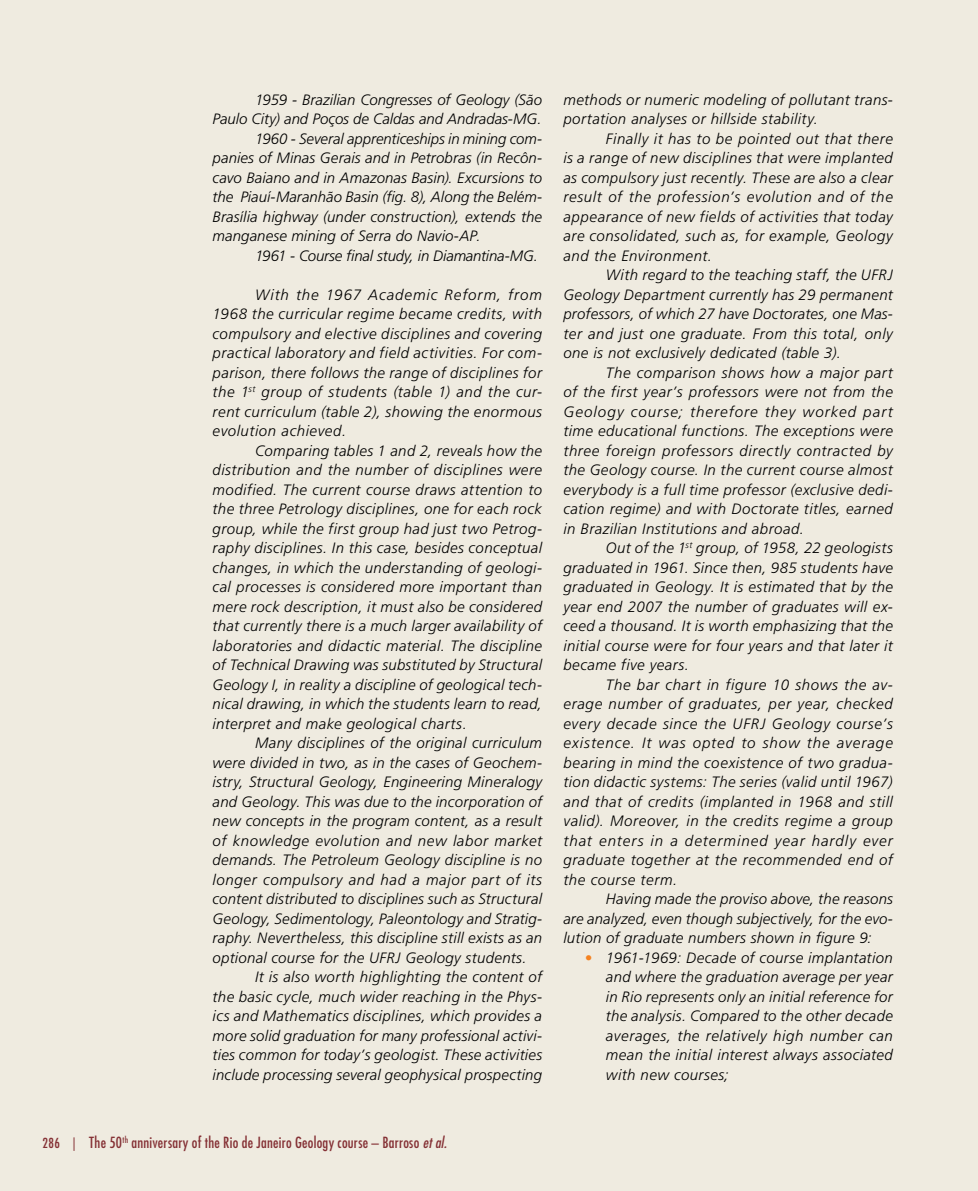
<style>
.page{position:relative;width:978px;height:1191px;background:#efebe0}
.page>*{position:absolute;margin:0;border:0;box-sizing:border-box;transform-origin:0 0}
.t1{font:italic 300 15px/19.5px "Frutiger LT Std";letter-spacing:.02em;color:#000;text-align:justify}
.t2{font:italic 300 15px "Frutiger LT Std";color:#000}
.t3{font:condensed 15px "Futura Std";letter-spacing:.015em;color:#853135}
.t4{font:italic 300 15px "Frutiger LT Std";letter-spacing:-.015em;color:#000}
.t5{font:condensed 13.5px "Futura Std";color:#853135}
.s1{color:#f58220}
.s2{font-style:italic}
</style>
<div class="page">
<p class="t2" style="left:255px;top:91px;width:289px">1959 - Brazilian Congresses of Geology (São</p>
<p class="t2" style="left:213px;top:110px;width:331px">Paulo City) and Poços de Caldas and Andradas-MG.</p>
<p class="t2" style="left:255px;top:130px;width:289px">1960 - Several apprenticeships in mining com-</p>
<p class="t1" style="left:213px;top:148px;width:331px">panies of Minas Gerais and in Petrobras (in Recôn-</p>
<p class="t1" style="left:213px;top:168px;width:331px">cavo Baiano and in Amazonas Basin). Excursions to</p>
<p class="t1" style="left:213px;top:187px;width:331px">the Piauí-Maranhão Basin (fig. 8), Along the Belém-</p>
<p class="t1" style="left:213px;top:207px;width:331px">Brasília highway (under construction), extends the</p>
<p class="t1" style="left:213px;top:226px;width:270px">manganese mining of Serra do Navio-AP.</p>
<p class="t4" style="left:255px;top:247px;width:284px">1961 - Course final study, in Diamantina-MG.</p>
<p class="t1" style="left:213px;top:285px;width:331px;text-indent:43px">With the 1967 Academic Reform, from 1968 the curricular regime became credits, with compulsory and elective disciplines and covering practical laboratory and field activities. For com&shy;parison, there follows the range of disciplines for the 1<sup>st</sup> group of students (table 1) and the cur&shy;rent curriculum (table 2), showing the enormous evolution achieved.</p>
<p class="t1" style="left:213px;top:441px;width:331px;text-indent:43px">Comparing tables 1 and 2, reveals how the distribution and the number of disciplines were modified. The current course draws attention to the three Petrology disciplines, one for each rock group, while the first group had just two Petrog&shy;raphy disciplines. In this case, besides conceptual changes, in which the understanding of geologi&shy;cal processes is considered more important than mere rock description, it must also be considered that currently there is a much larger availability of laboratories and didactic material. The discipline of Technical Drawing was substituted by Structural Geology I, in reality a discipline of geological tech&shy;nical drawing, in which the students learn to read, interpret and make geological charts.</p>
<p class="t1" style="left:213px;top:733px;width:331px;text-indent:43px">Many disciplines of the original curriculum were divided in two, as in the cases of Geochem&shy;istry, Structural Geology, Engineering Mineralogy and Geology. This was due to the incorporation of new concepts in the program content, as a result of knowledge evolution and new labor market demands. The Petroleum Geology discipline is no longer compulsory and had a major part of its content distributed to disciplines such as Structural Geology, Sedimentology, Paleontology and Stratig&shy;raphy. Nevertheless, this discipline still exists as an optional course for the UFRJ Geology students.</p>
<p class="t1" style="left:213px;top:967px;width:331px;text-indent:43px">It is also worth highlighting the content of the basic cycle, much wider reaching in the Phys&shy;ics and Mathematics disciplines, which provides a more solid graduation for many professional activi&shy;ties common for today’s geologist. These activities include processing several geophysical prospecting</p>
<p class="t1" style="left:563px;top:90px;width:331px">methods or numeric modeling of pollutant trans&shy;portation analyses or hillside stability.</p>
<p class="t1" style="left:563px;top:129px;width:331px;text-indent:43px">Finally it has to be pointed out that there is a range of new disciplines that were implanted as compulsory just recently. These are also a clear result of the profession’s evolution and of the appearance of new fields of activities that today are consolidated, such as, for example, Geology and the Environment.</p>
<p class="t1" style="left:563px;top:265px;width:331px;text-indent:43px">With regard to the teaching staff, the UFRJ Geology Department currently has 29 permanent professors, of which 27 have Doctorates, one Mas&shy;ter and just one graduate. From this total, only one is not exclusively dedicated (table 3).</p>
<p class="t1" style="left:563px;top:363px;width:331px;text-indent:43px">The comparison shows how a major part of the first year’s professors were not from the Geology course; therefore they worked part time educational functions. The exceptions were three foreign professors directly contracted by the Geology course. In the current course almost everybody is a full time professor (exclusive dedi&shy;cation regime) and with Doctorate titles, earned in Brazilian Institutions and abroad.</p>
<p class="t1" style="left:563px;top:538px;width:331px;text-indent:43px">Out of the 1<sup>st</sup> group, of 1958, 22 geologists graduated in 1961. Since then, 985 students have graduated in Geology. It is estimated that by the year end 2007 the number of graduates will ex&shy;ceed a thousand. It is worth emphasizing that the initial course were for four years and that later it became five years.</p>
<p class="t1" style="left:563px;top:675px;width:331px;text-indent:43px">The bar chart in figure 10 shows the av&shy;erage number of graduates, per year, checked every decade since the UFRJ Geology course’s existence. It was opted to show the average bearing in mind the coexistence of two gradua&shy;tion didactic systems: The series (valid until 1967) and that of credits (implanted in 1968 and still valid). Moreover, in the credits regime a group that enters in a determined year hardly ever graduate together at the recommended end of the course term.</p>
<p class="t1" style="left:563px;top:889px;width:331px;text-indent:43px">Having made the proviso above, the reasons are analyzed, even though subjectively, for the evo&shy;lution of graduate numbers shown in figure 9:</p>
<p class="t1" style="left:606px;top:948px;width:288px;text-indent:-21px"><span class="s1">•</span> 1961-1969: Decade of course implantation and where the graduation average per year in Rio represents only an initial reference for the analysis. Compared to the other decade averages, the relatively high number can mean the initial interest always associated with new courses;</p>
<p class="t5" style="left:43px;top:1135px;width:35px">286 |</p>
<p class="t3" style="left:89px;top:1134px;width:362px">The 50<sup>th</sup> anniversary of the Rio de Janeiro Geology course – Barroso <span class="s2">etal.</span></p>
</div>
